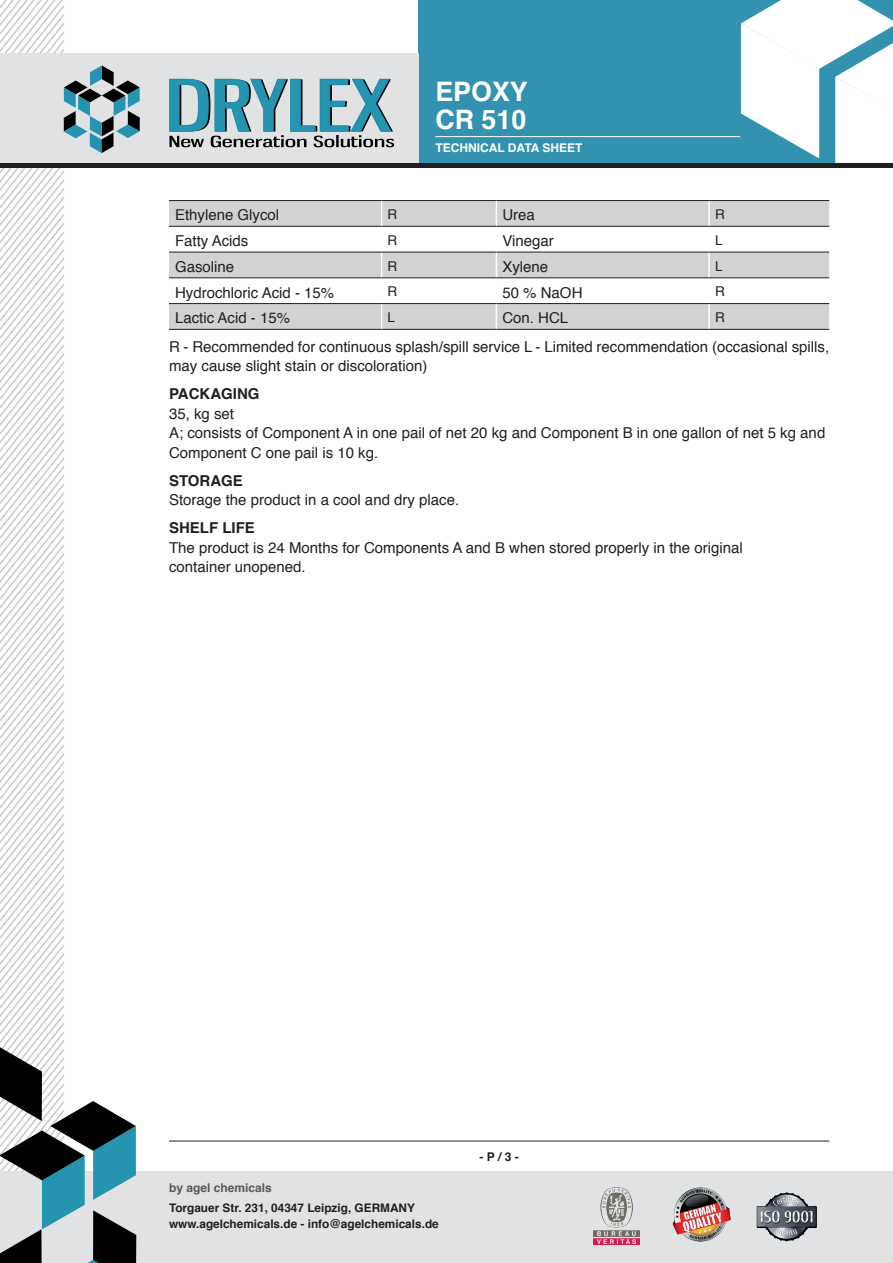
<style>
.page{position:relative;width:893px;height:1263px;background:#fff}
.page>*{position:absolute;margin:0;border:0;box-sizing:border-box;transform-origin:0 0}
.t1{font:700 26.85px/28.5px "Helvetica";color:#fff}
.t2{font:15px/19.5px "Helvetica";color:#231f20}
.t3{font:700 15px "Helvetica";color:#231f20}
.t4{font:13.5px "Helvetica";color:#231f20}
.t5{font:700 12px "Helvetica";color:#fff}
.t6{font:700 12px "Helvetica";color:#57585a}
.t7{font:700 12px "Helvetica";color:#231f20}
.t8{font:700 11.85px/15.3px "Helvetica";color:#231f20}
</style>
<div class="page">
<div style="left:418px;top:0;width:475px;height:163px;background:#3292b0"></div>
<svg style="left:741px;top:0;width:152px;height:163px"></svg>
<div style="left:0;top:53px;width:418px;height:110px;background:#e1e2e4"></div>
<div style="left:0;top:1171px;width:893px;height:92px;background:#e1e2e4"></div>
<svg style="left:169px;top:201px;width:660px;height:128px;fill:#d1d2d4"></svg>
<hr style="left:708px;top:201px;width:2px;height:25px;background:#fff">
<hr style="left:708px;top:226px;width:2px;height:26px;background:#fff">
<hr style="left:708px;top:252px;width:2px;height:26px;background:#fff">
<hr style="left:708px;top:278px;width:2px;height:25px;background:#fff">
<svg style="left:381px;top:201px;width:1px;height:128px"></svg>
<svg style="left:496px;top:201px;width:1px;height:128px"></svg>
<hr style="left:708px;top:304px;width:2px;height:25px;background:#fff">
<hr style="left:169px;top:200px;width:213px;height:1px;background:#231f20">
<hr style="left:382px;top:200px;width:114px;height:1px;background:#231f20">
<hr style="left:496px;top:200px;width:213px;height:1px;background:#231f20">
<hr style="left:709px;top:200px;width:120px;height:1px;background:#231f20">
<hr style="left:169px;top:226px;width:213px;height:1px;background:#231f20">
<hr style="left:382px;top:226px;width:114px;height:1px;background:#231f20">
<hr style="left:496px;top:226px;width:213px;height:1px;background:#231f20">
<hr style="left:709px;top:226px;width:120px;height:1px;background:#231f20">
<hr style="left:169px;top:252px;width:213px;height:1px;background:#231f20">
<hr style="left:382px;top:252px;width:114px;height:1px;background:#231f20">
<hr style="left:496px;top:252px;width:213px;height:1px;background:#231f20">
<hr style="left:709px;top:252px;width:120px;height:1px;background:#231f20">
<hr style="left:169px;top:278px;width:213px;height:1px;background:#231f20">
<hr style="left:382px;top:278px;width:114px;height:1px;background:#231f20">
<hr style="left:496px;top:278px;width:213px;height:1px;background:#231f20">
<hr style="left:709px;top:278px;width:120px;height:1px;background:#231f20">
<hr style="left:169px;top:303px;width:213px;height:1px;background:#231f20">
<hr style="left:382px;top:303px;width:114px;height:1px;background:#231f20">
<hr style="left:496px;top:303px;width:213px;height:1px;background:#231f20">
<hr style="left:709px;top:303px;width:120px;height:1px;background:#231f20">
<hr style="left:169px;top:329px;width:213px;height:1px;background:#231f20">
<hr style="left:382px;top:329px;width:114px;height:1px;background:#231f20">
<hr style="left:496px;top:329px;width:213px;height:1px;background:#231f20">
<hr style="left:709px;top:329px;width:120px;height:1px;background:#231f20">
<img style="left:594px;top:1188px;width:45px;height:56px">
<img style="left:672px;top:1188px;width:59px;height:54px">
<img style="left:756px;top:1192px;width:61px;height:50px">
<svg style="left:169px;top:79px;width:225px;height:68px"></svg>
<svg style="left:0;top:0;width:140px;height:1263px"></svg>
<div style="left:0;top:163px;width:893px;height:5px;background:#231f20"></div>
<hr style="left:435px;top:136px;width:305px;height:1px;background:#fff">
<hr style="left:169px;top:1141px;width:660px;height:1px;background:#231f20">
<h1 class="t1" style="left:435px;top:77px;width:94px">EPOXY<br>CR 510</h1>
<p class="t5" style="left:435px;top:138px;width:148px">TECHNICAL DATA SHEET</p>
<p class="t2" style="left:175px;top:206px;width:106px">Ethylene Glycol</p>
<p class="t4" style="left:388px;top:204px;width:11px">R</p>
<p class="t2" style="left:502px;top:206px;width:34px">Urea</p>
<p class="t4" style="left:715px;top:204px;width:11px">R</p>
<p class="t2" style="left:175px;top:231px;width:75px">Fatty Acids</p>
<p class="t4" style="left:388px;top:230px;width:11px">R</p>
<p class="t2" style="left:502px;top:231px;width:53px">Vinegar</p>
<p class="t4" style="left:715px;top:230px;width:9px">L</p>
<p class="t2" style="left:175px;top:257px;width:61px">Gasoline</p>
<p class="t4" style="left:388px;top:256px;width:11px">R</p>
<p class="t2" style="left:502px;top:257px;width:47px">Xylene</p>
<p class="t4" style="left:715px;top:256px;width:9px">L</p>
<p class="t2" style="left:175px;top:283px;width:161px">Hydrochloric Acid - 15%</p>
<p class="t4" style="left:388px;top:281px;width:11px">R</p>
<p class="t2" style="left:502px;top:283px;width:82px">50 % NaOH</p>
<p class="t4" style="left:715px;top:281px;width:11px">R</p>
<p class="t2" style="left:175px;top:309px;width:117px">Lactic Acid - 15%</p>
<p class="t4" style="left:388px;top:307px;width:9px">L</p>
<p class="t2" style="left:502px;top:309px;width:67px">Con. HCL</p>
<p class="t4" style="left:715px;top:307px;width:11px">R</p>
<p class="t2" style="left:169px;top:337px;width:662px">R - Recommended for continuous splash/spill service L - Limited recommendation (occasional spills, may cause slight stain or discoloration)</p>
<p class="t3" style="left:169px;top:382px;width:92px">PACKAGING</p>
<p class="t2" style="left:169px;top:404px;width:658px">35, kg set<br>A; consists of Component A in one pail of net 20 kg and Component B in one gallon of net 5 kg and<br>Component C one pail is 10 kg.</p>
<p class="t3" style="left:169px;top:468px;width:75px">STORAGE</p>
<p class="t2" style="left:169px;top:490px;width:292px">Storage the product in a cool and dry place.</p>
<p class="t3" style="left:169px;top:516px;width:87px">SHELF LIFE</p>
<p class="t2" style="left:169px;top:538px;width:575px">The product is 24 Months for Components A and B when stored properly in the original container unopened.</p>
<p class="t6" style="left:169px;top:1178px;width:104px">by agel chemicals</p>
<p class="t8" style="left:169px;top:1200px;width:271px">Torgauer Str. 231, 04347 Leipzig, GERMANY www.agelchemicals.de - info@agelchemicals.de</p>
<p class="t7" style="left:480px;top:1147px;width:41px">- P / 3 -</p>
</div>
